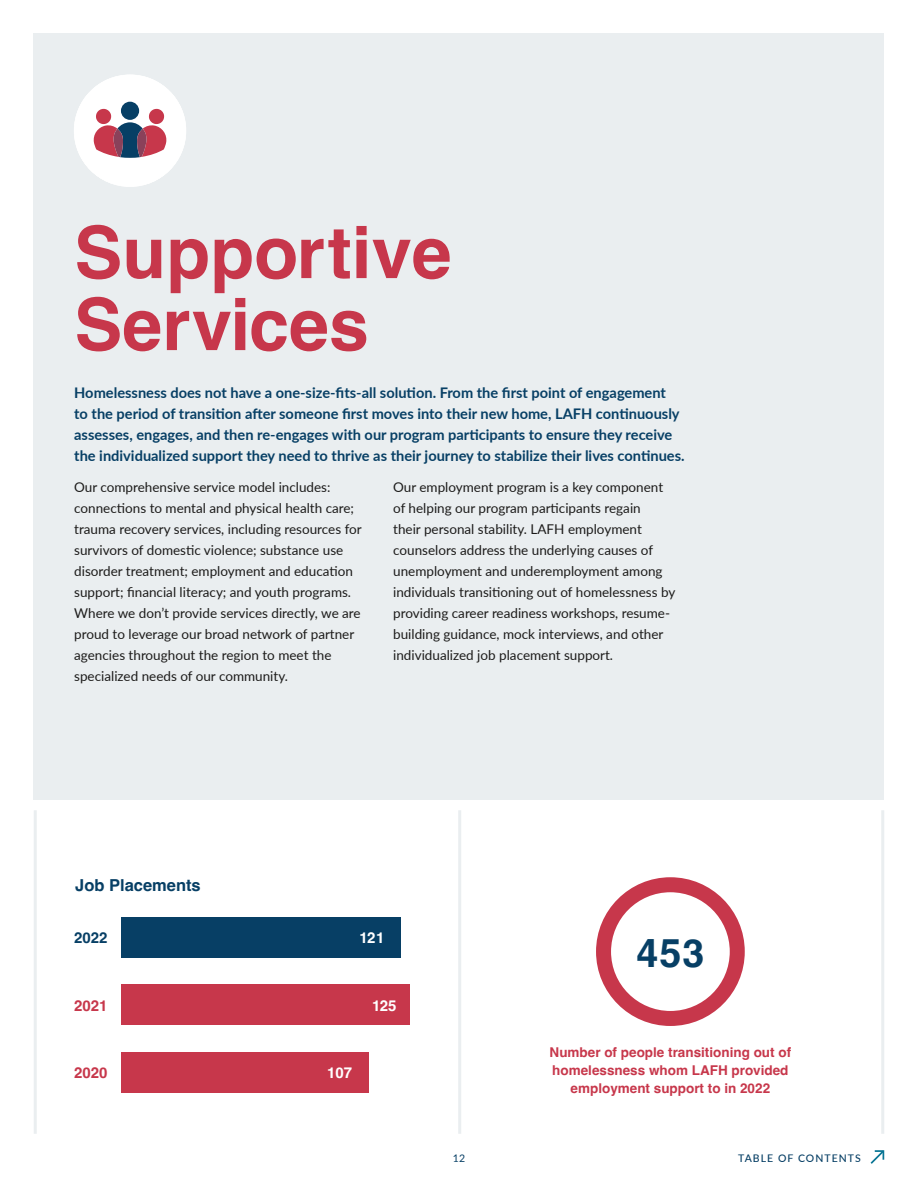
<style>
.page{position:relative;width:918px;height:1188px;background:#fff}
.page>*{position:absolute;margin:0;border:0;box-sizing:border-box;transform-origin:0 0}
.Headline{font:700 72px/72px "Helvetica";color:#c7374b}
.t1{font:700 39.45px "Helvetica";color:#073f65}
.t2{font:700 16.5px "Helvetica";color:#073f65}
.t3{font:700 15px "Helvetica";color:#fff}
.t4{font:700 15px "Helvetica";color:#c7374b}
.t5{font:700 15px "Helvetica";color:#073f65}
.Suhbead{font:700 14.7px/21px "Lato";color:#073f65}
.Body_Copy{font:13.5px/21px "Lato";color:#1c1b1a}
.t6{font:700 13.5px/18px "Helvetica";color:#c7374b;text-align:center}
.t7{font:500 10.5px "Lato";letter-spacing:.1em;color:#073f65}
.t8{font:10.5px "Lato";color:#073f65}
</style>
<div class="page">
<div style="left:34px;top:34px;width:850px;height:766px;background:#eaeef0"></div>
<hr style="left:34px;top:810px;width:3px;height:324px;background:#eaeef0">
<hr style="left:458px;top:810px;width:3px;height:324px;background:#eaeef0">
<hr style="left:881px;top:810px;width:3px;height:324px;background:#eaeef0">
<div style="left:122px;top:985px;width:288px;height:40px;background:#c7374b"></div>
<div style="left:122px;top:917px;width:279px;height:41px;background:#073f65"></div>
<div style="left:122px;top:1052px;width:247px;height:41px;background:#c7374b"></div>
<div style="left:596px;top:877px;width:149px;height:149px;border:15px solid #c7374b;border-radius:50%"></div>
<div style="left:74px;top:75px;width:112px;height:112px;background:#fff;border-radius:50%"></div>
<div style="left:121px;top:102px;width:18px;height:18px;background:#073f65;border-radius:50%"></div>
<svg style="left:93px;top:108px;width:74px;height:50px"></svg>
<svg style="left:870px;top:1150px;width:15px;height:14px"></svg>
<p class="Headline" style="left:74px;top:225px;width:379px">Supportive<br>Services</p>
<p class="Suhbead" style="left:74px;top:382px;width:612px">Homelessness does not have a one-size-fits-all solution. From the first point of engagement<br>to the period of transition after someone first moves into their new home, LAFH continuously assesses, engages, and then re-engages with our program participants to ensure they receive the individualized support they need to thrive as their journey to stabilize their lives continues.</p>
<p class="Body_Copy" style="left:74px;top:476px;width:289px">Our comprehensive service model includes: connections to mental and physical health care; trauma recovery services, including resources for survivors of domestic violence; substance use disorder treatment; employment and education support; financial literacy; and youth programs.<br>Where we don’t provide services directly, we are proud to leverage our broad network of partner agencies throughout the region to meet the specialized needs of our community.</p>
<p class="Body_Copy" style="left:393px;top:476px;width:284px">Our employment program is a key component of helping our program participants regain<br>their personal stability. LAFH employment counselors address the underlying causes of unemployment and underemployment among individuals transitioning out of homelessness by providing career readiness workshops, resume&shy;building guidance, mock interviews, and other individualized job placement support.</p>
<p class="t2" style="left:75px;top:875px;width:127px">Job Placements</p>
<p class="t5" style="left:74px;top:929px;width:35px">2022</p>
<p class="t3" style="left:360px;top:929px;width:27px">121</p>
<p class="t4" style="left:74px;top:996px;width:35px">2021</p>
<p class="t3" style="left:372px;top:996px;width:26px">125</p>
<p class="t4" style="left:74px;top:1064px;width:35px">2020</p>
<p class="t3" style="left:327px;top:1064px;width:27px">107</p>
<p class="t8" style="left:453px;top:1150px;width:14px">12</p>
<p class="t1" style="left:636px;top:929px;width:69px">453</p>
<p class="t6" style="left:550px;top:1045px;width:243px">Number of people transitioning out of homelessness whom LAFH provided employment support to in 2022</p>
<p class="t7" style="left:738px;top:1151px;width:124px">TABLE OF CONTENTS</p>
</div>
